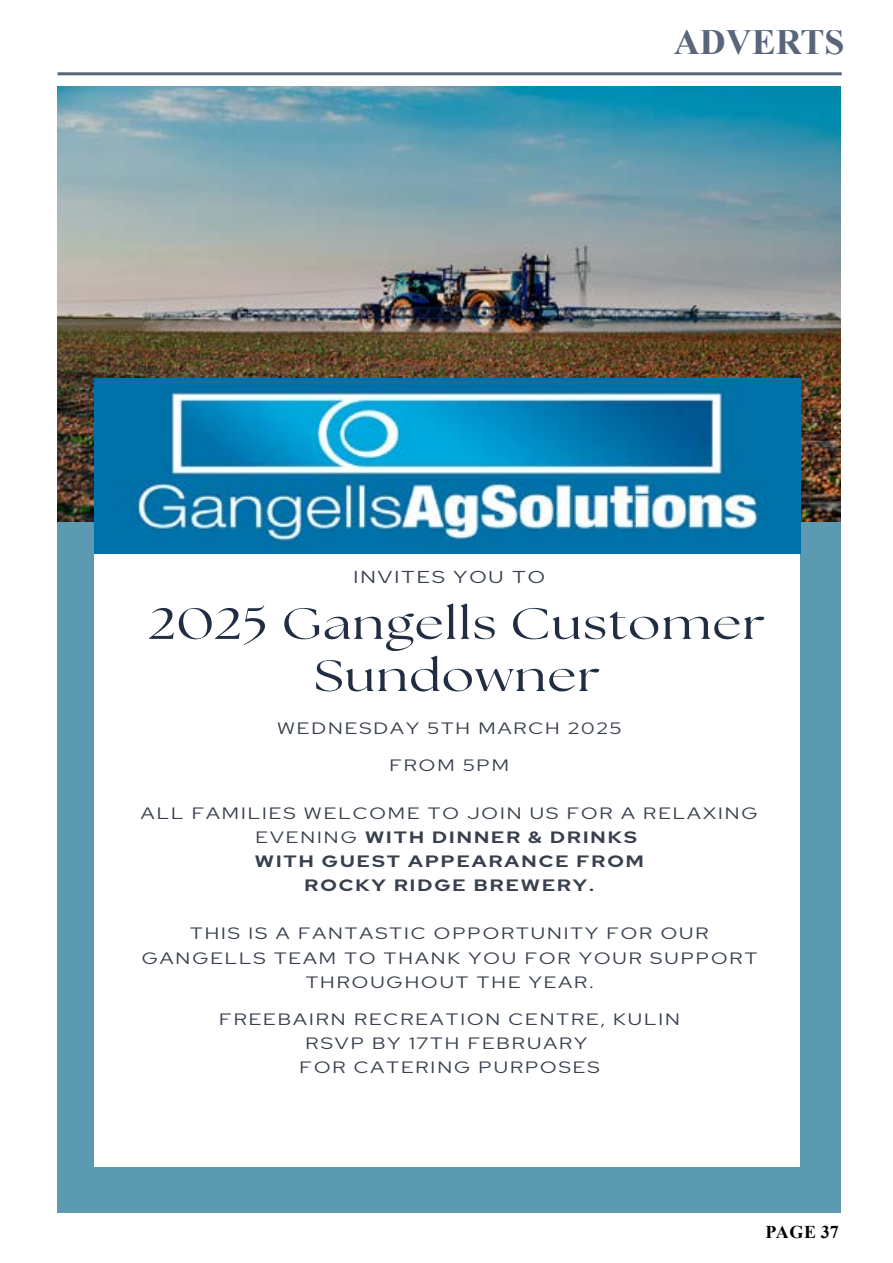
<style>
.page{position:relative;width:893px;height:1263px;background:#fff}
.page>*{position:absolute;margin:0;border:0;box-sizing:border-box;transform-origin:0 0}
.t1{font:43.8px/52.2px "The Seasons";letter-spacing:.02em;color:#202d42;text-align:center;scale:1.24 1}
.t2{font:700 36px "Times New Roman";color:#59657b}
.t3{font:700 18px "Times New Roman";letter-spacing:.015em;color:#000}
.t4{font:17.25px "Red Hat Display";letter-spacing:.1em;color:#38404d;scale:1.24 1}
.t5{font:16.35px/24px "Red Hat Display";letter-spacing:.1em;color:#38404d;text-align:center;scale:1.24 1}
.t6{font:700 16.35px/24px "Red Hat Display";letter-spacing:.1em;color:#38404d;text-align:center;scale:1.24 1}
.s1{font-weight:400}
</style>
<div class="page">
<hr style="left:57px;top:72px;width:785px;height:3px;background:#59657b">
<div style="left:58px;top:87px;width:783px;height:1125px;background:#5c9ab1"></div>
<img style="left:58px;top:87px;width:783px;height:434px">
<div style="left:95px;top:379px;width:705px;height:788px;background:#fff"></div>
<img style="left:95px;top:379px;width:705px;height:174px">
<h2 class="t2" style="left:674px;top:16px;width:172px">ADVERTS</h2>
<p class="t4" style="left:353px;top:566px;width:156px">INVITES YOU TO</p>
<h1 class="t1" style="left:149px;top:597px;width:499px">2025 Gangells Customer<br>Sundowner</h1>
<p class="t5" style="left:277px;top:716px;width:279px">WEDNESDAY 5TH MARCH 2025</p>
<p class="t5" style="left:389px;top:753px;width:98px">FROM 5PM</p>
<p class="t6" style="left:141px;top:801px;width:499px"><span class="s1">ALL FAMILIES WELCOME TO JOIN US FOR A RELAXING<br>EVENING</span> WITH DINNER &amp; DRINKS<br>WITH GUEST APPEARANCE FROM<br>ROCKY RIDGE BREWERY.</p>
<p class="t5" style="left:142px;top:921px;width:498px">THIS IS A FANTASTIC OPPORTUNITY FOR OUR<br>GANGELLS TEAM TO THANK YOU FOR YOUR SUPPORT<br>THROUGHOUT THE YEAR.</p>
<p class="t5" style="left:219px;top:1007px;width:373px">FREEBAIRN RECREATION CENTRE, KULIN<br>RSVP BY 17TH FEBRUARY<br>FOR CATERING PURPOSES</p>
<p class="t3" style="left:766px;top:1219px;width:75px">PAGE 37</p>
</div>
